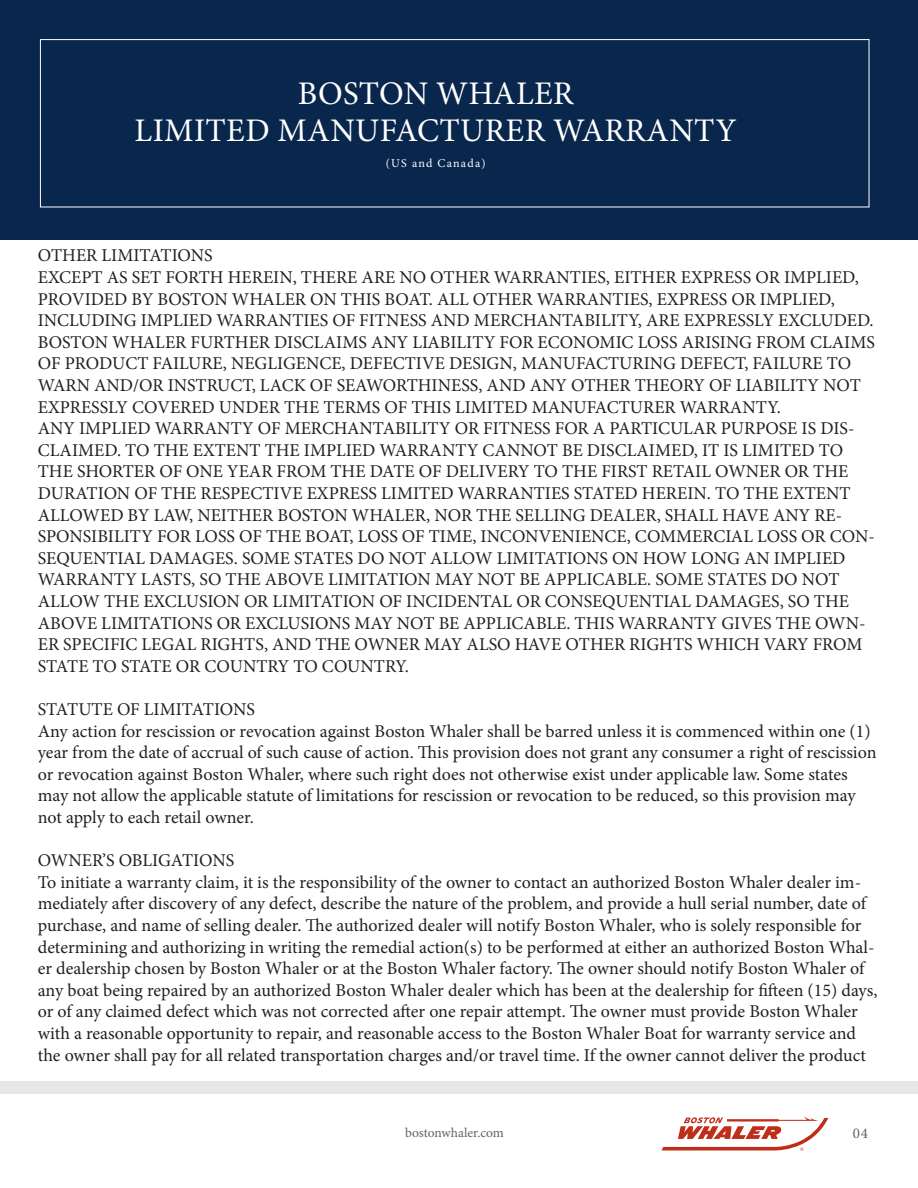
<style>
.page{position:relative;width:918px;height:1188px;background:#fff}
.page>*{position:absolute;margin:0;border:0;box-sizing:border-box;transform-origin:0 0}
.t1{font:33px/37.7px "Minion Pro";letter-spacing:.01em;color:#fff;text-align:center}
.t2{font:18px/21.6px "Minion Pro";color:#231f20}
.t3{font:15px "Minion Pro";color:#636366}
.t4{font:13.5px "Minion Pro";color:#636366}
.t5{font:12px "Minion Pro";letter-spacing:.1em;color:#fff}
</style>
<div class="page">
<div style="left:0;top:0;width:918px;height:240px;background:#09274c"></div>
<div style="left:40px;top:39px;width:829px;height:168px;border:1px solid #fff"></div>
<div style="left:0;top:1081px;width:918px;height:13px;background:#e8e6e6"></div>
<svg style="left:662px;top:1116px;width:166px;height:35px"></svg>
<h1 class="t1" style="left:135px;top:74px;width:604px">BOSTON WHALER<br>LIMITED MANUFACTURER WARRANTY</h1>
<p class="t5" style="left:386px;top:155px;width:101px">(US and Canada)</p>
<p class="t2" style="left:38px;top:245px;width:176px">OTHER LIMITATIONS</p>
<p class="t2" style="left:38px;top:267px;width:839px">EXCEPT AS SET FORTH HEREIN, THERE ARE NO OTHER WARRANTIES, EITHER EXPRESS OR IMPLIED, PROVIDED BY BOSTON WHALER ON THIS BOAT. ALL OTHER WARRANTIES, EXPRESS OR IMPLIED, INCLUDING IMPLIED WARRANTIES OF FITNESS AND MERCHANTABILITY, ARE EXPRESSLY EXCLUDED.<br>BOSTON WHALER FURTHER DISCLAIMS ANY LIABILITY FOR ECONOMIC LOSS ARISING FROM CLAIMS OF PRODUCT FAILURE, NEGLIGENCE, DEFECTIVE DESIGN, MANUFACTURING DEFECT, FAILURE TO WARN AND/OR INSTRUCT, LACK OF SEAWORTHINESS, AND ANY OTHER THEORY OF LIABILITY NOT EXPRESSLY COVERED UNDER THE TERMS OF THIS LIMITED MANUFACTURER WARRANTY.</p>
<p class="t2" style="left:38px;top:418px;width:839px">ANY IMPLIED WARRANTY OF MERCHANTABILITY OR FITNESS FOR A PARTICULAR PURPOSE IS DIS-CLAIMED. TO THE EXTENT THE IMPLIED WARRANTY CANNOT BE DISCLAIMED, IT IS LIMITED TO THE SHORTER OF ONE YEAR FROM THE DATE OF DELIVERY TO THE FIRST RETAIL OWNER OR THE DURATION OF THE RESPECTIVE EXPRESS LIMITED WARRANTIES STATED HEREIN. TO THE EXTENT ALLOWED BY LAW, NEITHER BOSTON WHALER, NOR THE SELLING DEALER, SHALL HAVE ANY RE-SPONSIBILITY FOR LOSS OF THE BOAT, LOSS OF TIME, INCONVENIENCE, COMMERCIAL LOSS OR CON-SEQUENTIAL DAMAGES. SOME STATES DO NOT ALLOW LIMITATIONS ON HOW LONG AN IMPLIED WARRANTY LASTS, SO THE ABOVE LIMITATION MAY NOT BE APPLICABLE. SOME STATES DO NOT ALLOW THE EXCLUSION OR LIMITATION OF INCIDENTAL OR CONSEQUENTIAL DAMAGES, SO THE ABOVE LIMITATIONS OR EXCLUSIONS MAY NOT BE APPLICABLE. THIS WARRANTY GIVES THE OWN-ER SPECIFIC LEGAL RIGHTS, AND THE OWNER MAY ALSO HAVE OTHER RIGHTS WHICH VARY FROM STATE TO STATE OR COUNTRY TO COUNTRY.</p>
<p class="t2" style="left:38px;top:699px;width:219px">STATUTE OF LIMITATIONS</p>
<p class="t2" style="left:38px;top:720px;width:840px">Any action for rescission or revocation against Boston Whaler shall be barred unless it is commenced within one (1) year from the date of accrual of such cause of action. This provision does not grant any consumer a right of rescission or revocation against Boston Whaler, where such right does not otherwise exist under applicable law. Some states may not allow the applicable statute of limitations for rescission or revocation to be reduced, so this provision may not apply to each retail owner.</p>
<p class="t2" style="left:38px;top:850px;width:198px">OWNER’S OBLIGATIONS</p>
<p class="t2" style="left:38px;top:871px;width:841px">To initiate a warranty claim, it is the responsibility of the owner to contact an authorized Boston Whaler dealer im&shy;mediately after discovery of any defect, describe the nature of the problem, and provide a hull serial number, date of purchase, and name of selling dealer. The authorized dealer will notify Boston Whaler, who is solely responsible for determining and authorizing in writing the remedial action(s) to be performed at either an authorized Boston Whal&shy;er dealership chosen by Boston Whaler or at the Boston Whaler factory. The owner should notify Boston Whaler of any boat being repaired by an authorized Boston Whaler dealer which has been at the dealership for fifteen (15) days, or of any claimed defect which was not corrected after one repair attempt. The owner must provide Boston Whaler with a reasonable opportunity to repair, and reasonable access to the Boston Whaler Boat for warranty service and the owner shall pay for all related transportation charges and/or travel time. If the owner cannot deliver the product</p>
<p class="t4" style="left:405px;top:1124px;width:100px">bostonwhaler.com</p>
<p class="t3" style="left:853px;top:1123px;width:17px">04</p>
</div>
